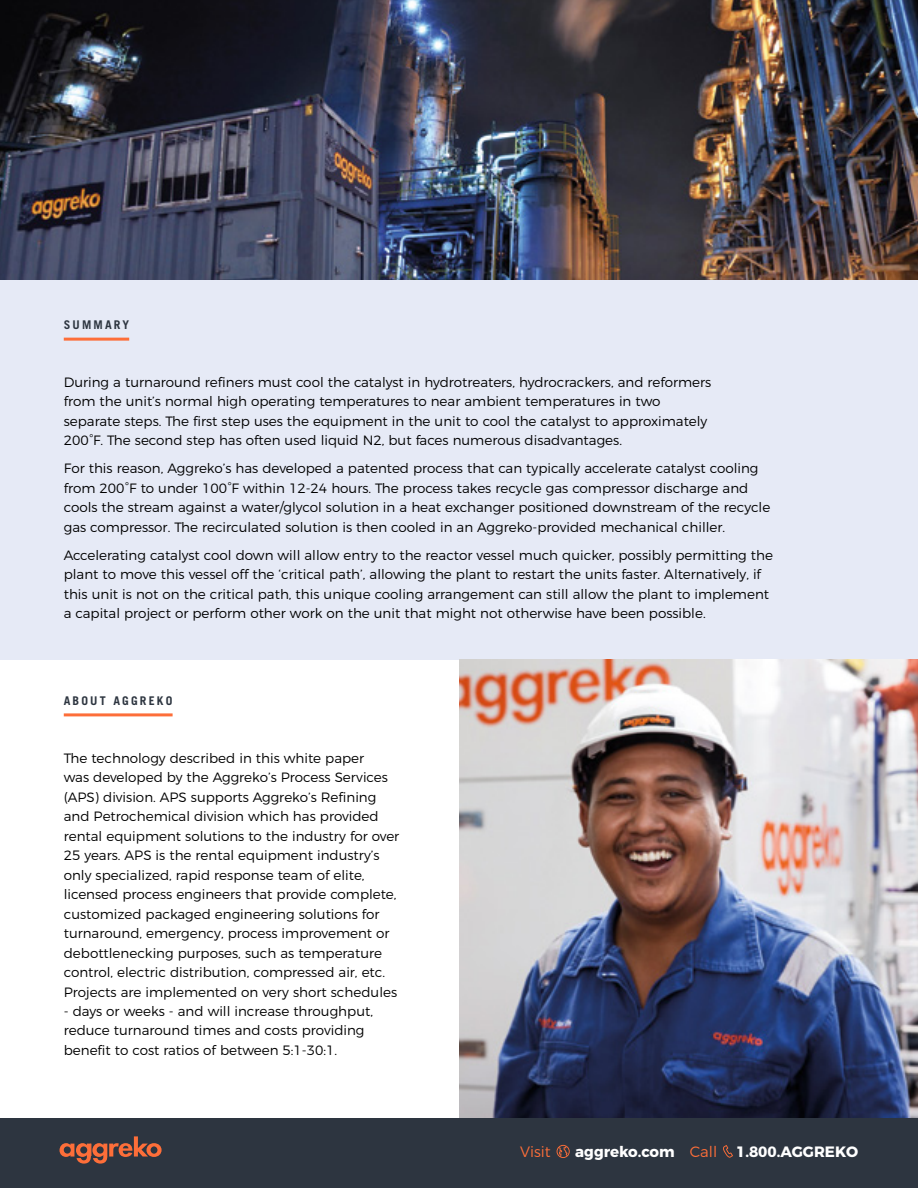
<style>
.page{position:relative;width:918px;height:1188px;background:#fff}
.page>*{position:absolute;margin:0;border:0;box-sizing:border-box;transform-origin:0 0}
.t1{font:700 15px "Montserrat";color:#fff}
.t2{font:300 15px "Montserrat";color:#fd6e39}
.t3{font:300 13.5px/19.5px "Montserrat";color:#000}
.t4{font:700 12px "Trade Gothic";letter-spacing:.18em;color:#2d3540}
.t5{font:300 12px "Montserrat";color:#fff}
.s1{font-weight:300;color:#fd6e39}
</style>
<div class="page">
<div style="left:0;top:279px;width:918px;height:380px;background:#e6eaf6"></div>
<img style="left:459px;top:659px;width:459px;height:460px">
<img style="left:0;top:0;width:918px;height:279px">
<hr style="left:64px;top:713px;width:109px;height:3px;background:#fd6e39">
<hr style="left:64px;top:338px;width:65px;height:3px;background:#fd6e39">
<div style="left:0;top:1119px;width:918px;height:69px;background:#2d3540"></div>
<svg style="left:60px;top:1136px;width:102px;height:28px"></svg>
<svg style="left:723px;top:1145px;width:10px;height:13px"></svg>
<svg style="left:557px;top:1145px;width:13px;height:13px"></svg>
<p class="t4" style="left:64px;top:317px;width:67px">SUMMARY</p>
<p class="t3" style="left:64px;top:371px;width:649px">During a turnaround refiners must cool the catalyst in hydrotreaters, hydrocrackers, and reformers from the unit’s normal high operating temperatures to near ambient temperatures in two separate steps. The first step uses the equipment in the unit to cool the catalyst to approximately 200°F. The second step has often used liquid N2, but faces numerous disadvantages.</p>
<p class="t3" style="left:64px;top:458px;width:708px">For this reason, Aggreko’s has developed a patented process that can typically accelerate catalyst cooling from 200°F to under 100°F within 12-24 hours. The process takes recycle gas compressor discharge and cools the stream against a water/glycol solution in a heat exchanger positioned downstream of the recycle gas compressor. The recirculated solution is then cooled in an Aggreko-provided mechanical chiller.</p>
<p class="t3" style="left:64px;top:544px;width:711px">Accelerating catalyst cool down will allow entry to the reactor vessel much quicker, possibly permitting the plant to move this vessel off the ‘critical path’, allowing the plant to restart the units faster. Alternatively, if this unit is not on the critical path, this unique cooling arrangement can still allow the plant to implement a capital project or perform other work on the unit that might not otherwise have been possible.</p>
<p class="t4" style="left:64px;top:693px;width:110px">ABOUT AGGREKO</p>
<p class="t3" style="left:64px;top:747px;width:337px">The technology described in this white paper<br>was developed by the Aggreko’s Process Services (APS) division. APS supports Aggreko’s Refining and Petrochemical division which has provided rental equipment solutions to the industry for over 25 years. APS is the rental equipment industry’s only specialized, rapid response team of elite, licensed process engineers that provide complete, customized packaged engineering solutions for turnaround, emergency, process improvement or debottlenecking purposes, such as temperature control, electric distribution, compressed air, etc.<br>Projects are implemented on very short schedules</p>
<p class="t3" style="left:64px;top:1000px;width:311px">- days or weeks - and will increase throughput, reduce turnaround times and costs providing benefit to cost ratios of between 5:1-30:1.</p>
<p class="t5" style="left:835px;top:1137px;width:8px">3</p>
<p class="t2" style="left:520px;top:1139px;width:32px">Visit</p>
<p class="t1" style="left:575px;top:1139px;width:143px">aggreko.com <span class="s1">Call</span></p>
<p class="t1" style="left:736px;top:1139px;width:123px">1.800.AGGREKO</p>
</div>
